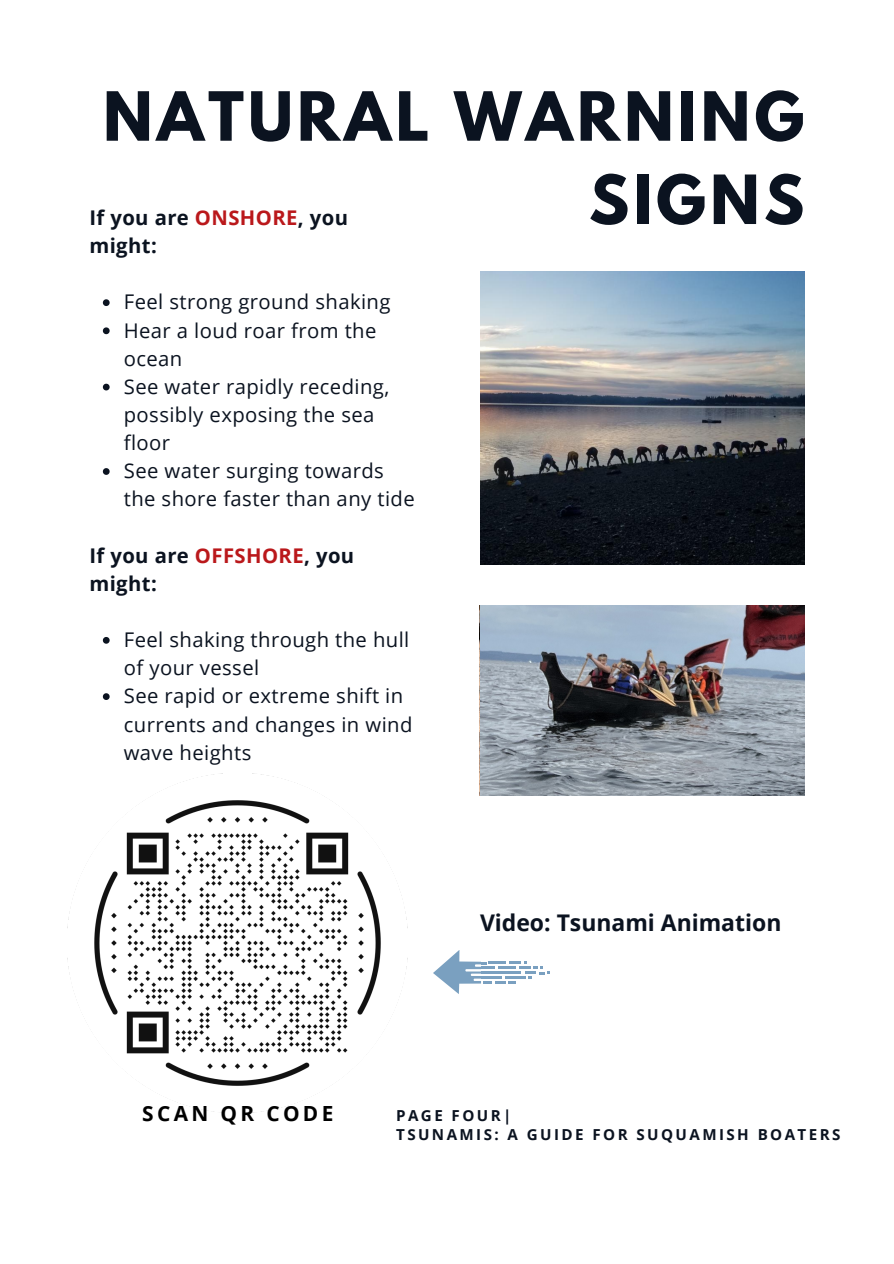
<style>
.page{position:relative;width:894px;height:1264px;background:#fff}
.page>*{position:absolute;margin:0;border:0;box-sizing:border-box;transform-origin:0 0}
.t1{font:700 60px "League Spartan";letter-spacing:.07em;color:#0b1320}
.t2{font:700 22.95px "Open Sans";color:#0b1320}
.t3{font:700 20.85px "Open Sans";letter-spacing:.16em;color:#000}
.t4{font:20.25px/28.2px "Open Sans";letter-spacing:.02em;color:#0b1320}
.t5{font:700 20.25px/28.2px "Open Sans";letter-spacing:.02em;color:#0b1320}
.t6{font:700 15.15px "Open Sans";letter-spacing:.16em;color:#0b1320}
.s1{color:#ba181b}
</style>
<div class="page">
<img style="left:480px;top:271px;width:323px;height:293px">
<img style="left:480px;top:606px;width:324px;height:189px">
<img style="left:68px;top:773px;width:339px;height:339px">
<svg style="left:433px;top:950px;width:116px;height:44px"></svg>
<svg style="left:103px;top:299px;width:7px;height:7px"></svg>
<svg style="left:103px;top:327px;width:7px;height:7px"></svg>
<svg style="left:103px;top:384px;width:7px;height:6px"></svg>
<svg style="left:103px;top:468px;width:7px;height:7px"></svg>
<svg style="left:103px;top:637px;width:7px;height:6px"></svg>
<svg style="left:103px;top:693px;width:7px;height:7px"></svg>
<p class="t1" style="left:103px;top:87px;width:702px">NATURAL WARNING</p>
<h3 class="t5" style="left:89px;top:203px;width:260px">If you are <span class="s1">ONSHORE</span>, you</h3>
<h3 class="t5" style="left:89px;top:231px;width:69px">might:</h3>
<p class="t4" style="left:124px;top:287px;width:268px">Feel strong ground shaking</p>
<p class="t4" style="left:124px;top:315px;width:254px">Hear a loud roar from the ocean</p>
<p class="t4" style="left:124px;top:372px;width:267px">See water rapidly receding, possibly exposing the sea floor</p>
<p class="t4" style="left:124px;top:456px;width:292px">See water surging towards the shore faster than any tide</p>
<p class="t5" style="left:89px;top:540px;width:266px">If you are <span class="s1">OFFSHORE</span>, you might:</p>
<p class="t4" style="left:124px;top:625px;width:287px">Feel shaking through the hull of your vessel</p>
<h5 class="t4" style="left:124px;top:681px;width:290px">See rapid or extreme shift in currents and changes in wind wave heights</h5>
<p class="t1" style="left:588px;top:170px;width:217px">SIGNS</p>
<h2 class="t2" style="left:480px;top:906px;width:303px">Video: Tsunami Animation</h2>
<p class="t3" style="left:142px;top:1099px;width:193px">SCAN QR CODE</p>
<p class="t6" style="left:396px;top:1104px;width:117px">PAGE FOUR|</p>
<p class="t6" style="left:396px;top:1124px;width:445px">TSUNAMIS: A GUIDE FOR SUQUAMISH BOATERS</p>
</div>
